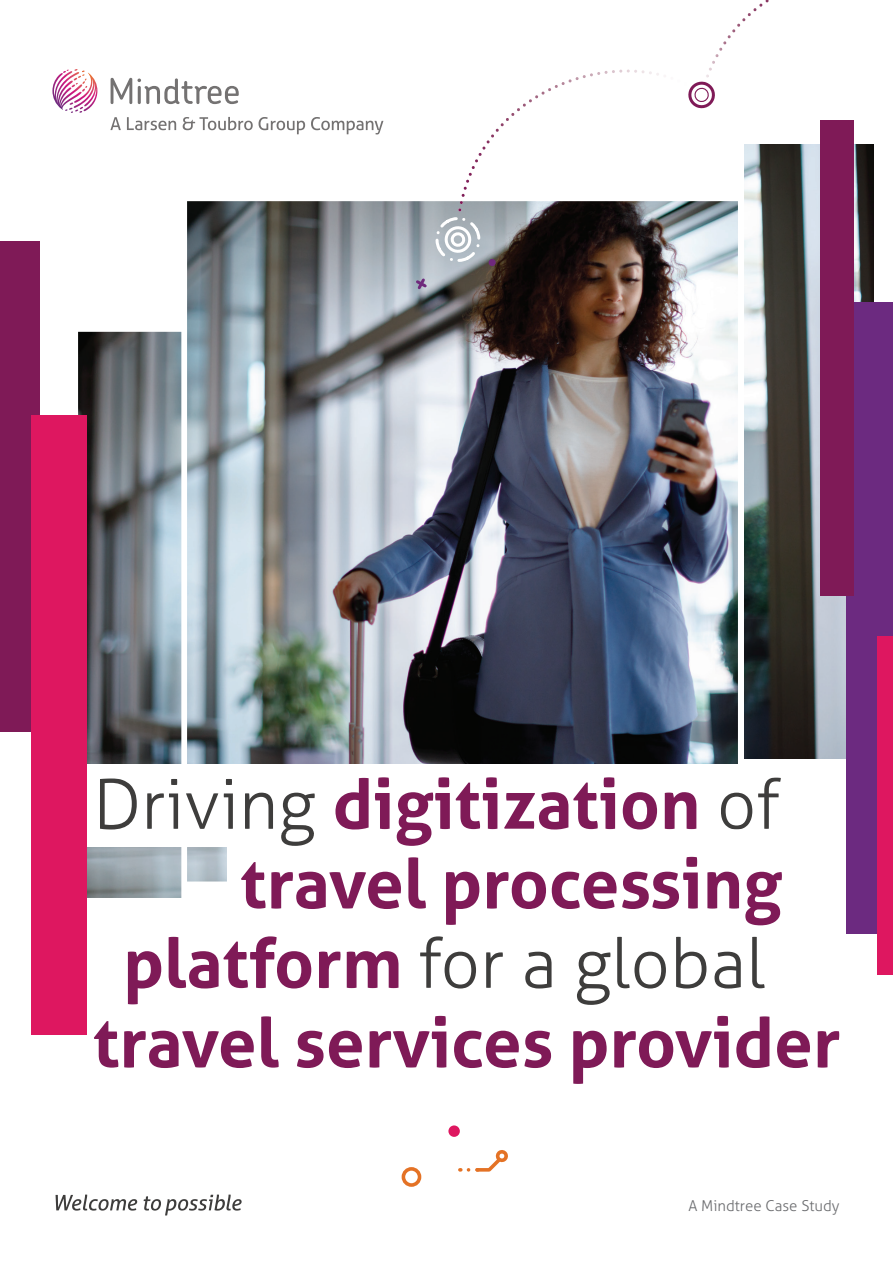
<style>
.page{position:relative;width:893px;height:1263px;background:#fff}
.page>*{position:absolute;margin:0;border:0;box-sizing:border-box;transform-origin:0 0}
.t1{font:700 69px "Aller Typo";color:#7f1a57}
.t2{font:300 69px "Aller Typo";color:#3e3d3c}
.t3{font:300 15px "Aller Typo";color:#6c6d70}
.s1{font-weight:300;color:#3e3d3c}
.s2{font-weight:700;color:#7f1a57}
</style>
<div class="page">
<img style="left:78px;top:332px;width:103px;height:566px">
<img style="left:744px;top:144px;width:130px;height:614px">
<img style="left:187px;top:201px;width:551px;height:680px">
<svg style="left:56px;top:1194px;width:186px;height:21px"></svg>
<svg style="left:111px;top:78px;width:128px;height:26px"></svg>
<svg style="left:52px;top:69px;width:43px;height:41px"></svg>
<svg style="left:110px;top:117px;width:11px;height:13px"></svg>
<svg style="left:127px;top:117px;width:49px;height:13px"></svg>
<svg style="left:183px;top:117px;width:70px;height:13px"></svg>
<svg style="left:259px;top:117px;width:46px;height:17px"></svg>
<svg style="left:311px;top:117px;width:72px;height:17px"></svg>
<div style="left:78px;top:764px;width:735px;height:83px;background:#fff"></div>
<div style="left:227px;top:834px;width:666px;height:82px;background:#fff"></div>
<div style="left:0;top:241px;width:39px;height:490px;background:#7f1a57"></div>
<div style="left:847px;top:303px;width:46px;height:631px;background:#6c2a80"></div>
<div style="left:878px;top:636px;width:15px;height:339px;background:#de1760"></div>
<div style="left:32px;top:415px;width:55px;height:620px;background:#de1760"></div>
<div style="left:820px;top:120px;width:34px;height:476px;background:#7f1a57"></div>
<svg style="left:468px;top:1150px;width:40px;height:22px"></svg>
<div style="left:402px;top:1167px;width:19px;height:20px;border:4px solid #e47225;border-radius:50%"></div>
<div style="left:448px;top:1125px;width:12px;height:12px;background:#de1760;border-radius:50%"></div>
<img style="left:561px;top:70px;width:98px;height:15px">
<svg style="left:413px;top:276px;width:16px;height:16px"></svg>
<img style="left:706px;top:0;width:63px;height:78px">
<svg style="left:688px;top:81px;width:27px;height:28px"></svg>
<svg style="left:434px;top:201px;width:62px;height:66px;background:#b1b8bf"></svg>
<p class="t1" style="left:93px;top:762px;width:688px"><span class="s1">Driving</span> digitization <span class="s1">of</span></p>
<p class="t1" style="left:240px;top:841px;width:543px">travel processing</p>
<p class="t2" style="left:123px;top:922px;width:644px"><span class="s2">platform</span> for a global</p>
<p class="t1" style="left:93px;top:1000px;width:749px">travel services provider</p>
<p class="t3" style="left:688px;top:1197px;width:153px">A Mindtree Case Study</p>
</div>
